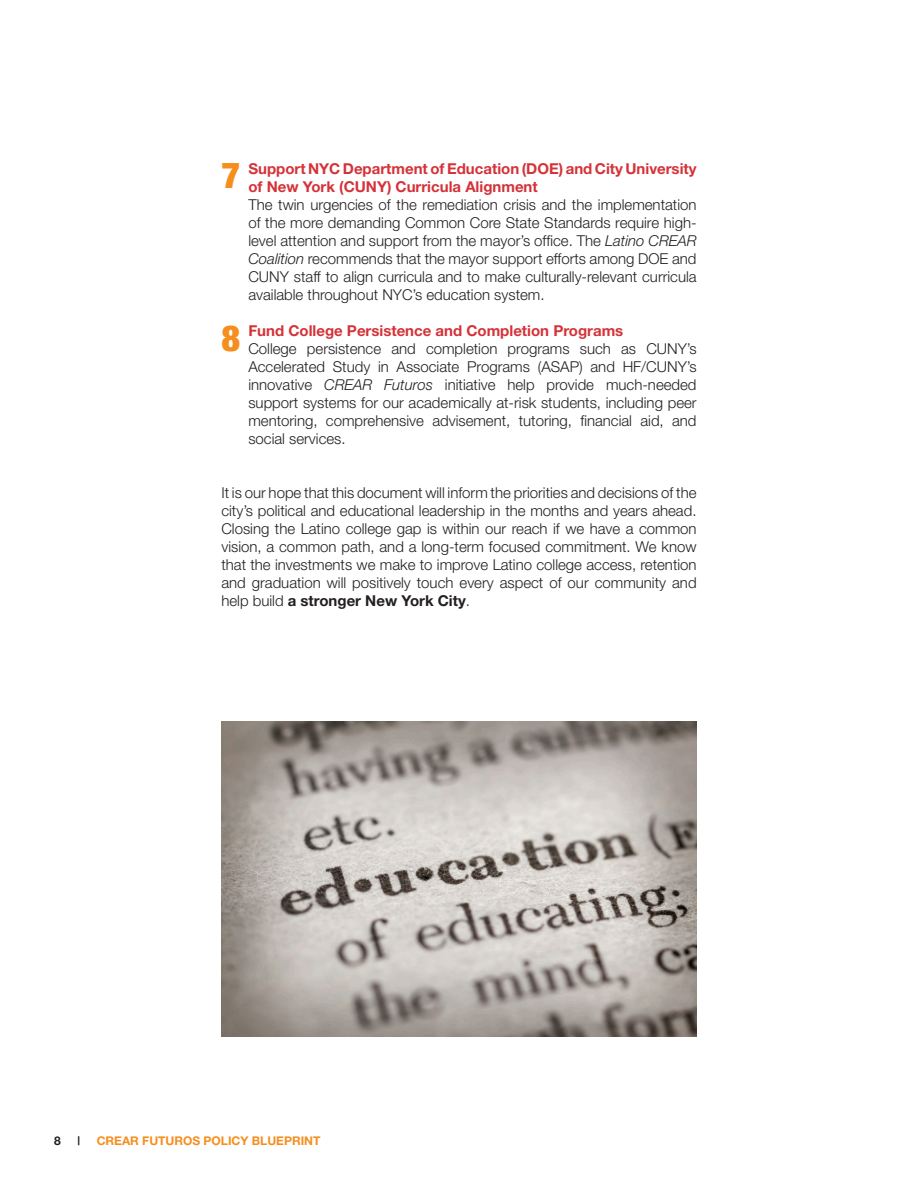
<style>
.page{position:relative;width:918px;height:1188px;background:#fff}
.page>*{position:absolute;margin:0;border:0;box-sizing:border-box;transform-origin:0 0}
.t1{font:900 condensed 36px "Helvetica Neue";color:#f68e1e}
.t2{font:300 15px/18px "Helvetica Neue";color:#231f20;text-align:justify}
.t3{font:700 15px/18px "Helvetica Neue";color:#d43238}
.t4{font:700 12px "Helvetica Neue";color:#f68e1e}
.t5{font:700 12px "Helvetica Neue";color:#231f20}
.s1{font-style:italic}
.s2{font-weight:700}
</style>
<div class="page">
<img style="left:221px;top:721px;width:476px;height:316px">
<h1 class="t1" style="left:221px;top:153px;width:20px">7</h1>
<h1 class="t1" style="left:221px;top:316px;width:20px">8</h1>
<p class="t3" style="left:248px;top:159px;width:450px">Support NYC Department of Education (DOE) and City University of New York (CUNY) Curricula Alignment</p>
<p class="t2" style="left:248px;top:195px;width:450px">The twin urgencies of the remediation crisis and the implementation of the more demanding Common Core State Standards require high&shy;level attention and support from the mayor’s office. The <span class="s1">Latino CREAR Coalition</span> recommends that the mayor support efforts among DOE and CUNY staff to align curricula and to make culturally-relevant curricula available throughout NYC’s education system.</p>
<p class="t3" style="left:248px;top:321px;width:376px">Fund College Persistence and Completion Programs</p>
<p class="t2" style="left:248px;top:339px;width:450px">College persistence and completion programs such as CUNY’s Accelerated Study in Associate Programs (ASAP) and HF/CUNY’s innovative <span class="s1">CREAR Futuros</span> initiative help provide much-needed support systems for our academically at-risk students, including peer mentoring, comprehensive advisement, tutoring, financial aid, and social services.</p>
<p class="t2" style="left:221px;top:483px;width:477px">It is our hope that this document will inform the priorities and decisions of the city’s political and educational leadership in the months and years ahead.<br>Closing the Latino college gap is within our reach if we have a common vision, a common path, and a long-term focused commitment. We know that the investments we make to improve Latino college access, retention and graduation will positively touch every aspect of our community and help build <span class="s2">a stronger New York City</span>.</p>
<p class="t5" style="left:54px;top:1134px;width:8px">8</p>
<p class="t5" style="left:77px;top:1134px;width:4px">|</p>
<p class="t4" style="left:97px;top:1134px;width:225px">CREAR FUTUROS POLICY BLUEPRINT</p>
</div>
